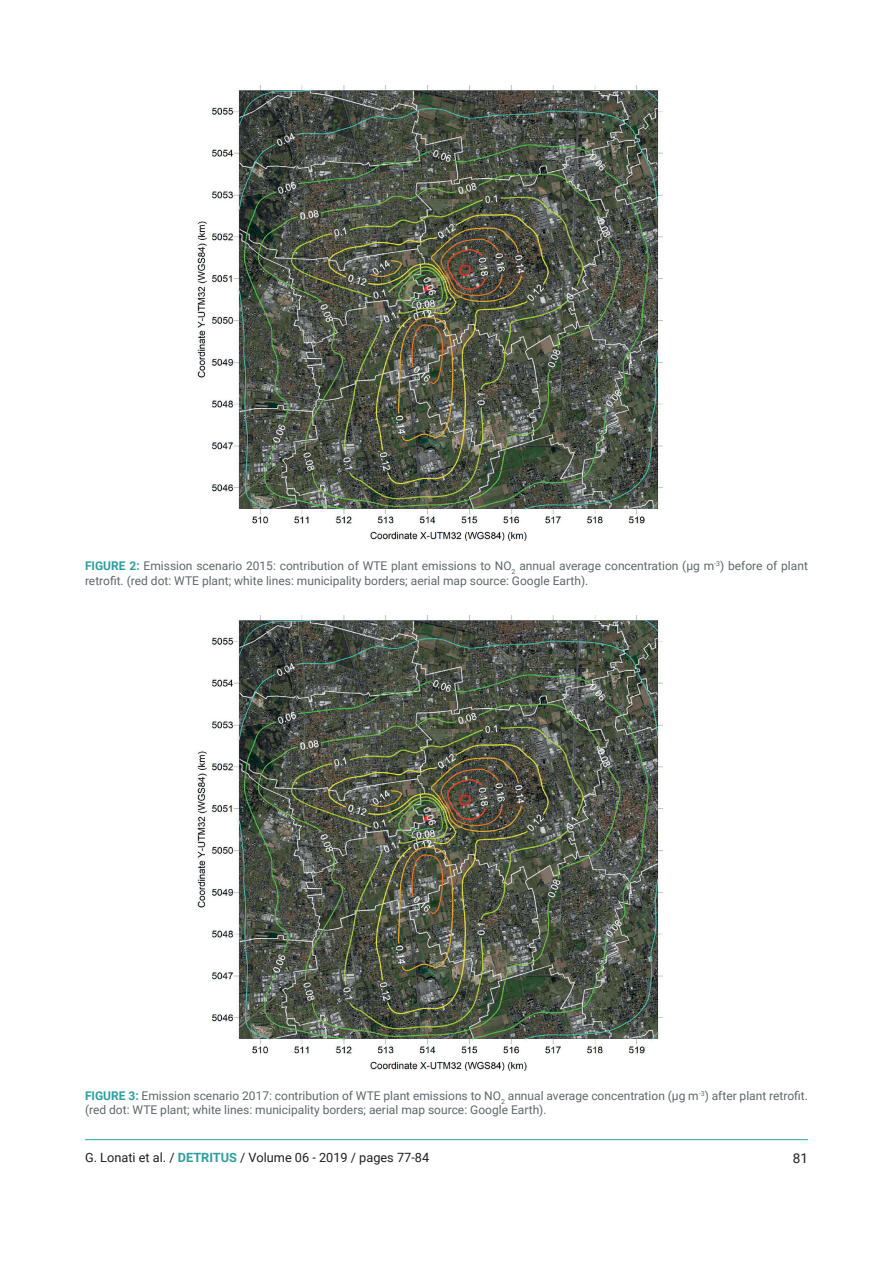
<style>
.page{position:relative;width:893px;height:1263px;background:#fff}
.page>*{position:absolute;margin:0;border:0;box-sizing:border-box;transform-origin:0 0}
.t1{font:13.5px "Roboto";color:#231f20}
.t2{font:12.75px "Roboto";color:#231f20}
.t3{font:12px/14.4px "Roboto";color:#5f686b}
.s1{font-weight:700;color:#2d9fa2}
</style>
<div class="page">
<hr style="left:85px;top:1139px;width:723px;height:1px;background:#2d9fa2">
<img style="left:197px;top:85px;width:465px;height:455px">
<img style="left:197px;top:616px;width:465px;height:455px">
<p class="t3" style="left:85px;top:558px;width:724px"><span class="s1">FIGURE 2:</span> Emission scenario 2015: contribution of WTE plant emissions to NO<sub>2</sub> annual average concentration (µg m<sup>-3</sup>) before of plant retrofit. (red dot: WTE plant; white lines: municipality borders; aerial map source: Google Earth).</p>
<p class="t3" style="left:85px;top:1088px;width:724px"><span class="s1">FIGURE 3:</span> Emission scenario 2017: contribution of WTE plant emissions to NO<sub>2</sub> annual average concentration (µg m<sup>-3</sup>) after plant retrofit. (red dot: WTE plant; white lines: municipality borders; aerial map source: Google Earth).</p>
<p class="t2" style="left:85px;top:1148px;width:346px">G. Lonati et al. / <span class="s1">DETRITUS</span> / Volume 06 - 2019 / pages 77-84</p>
<p class="t1" style="left:793px;top:1148px;width:17px">81</p>
</div>
